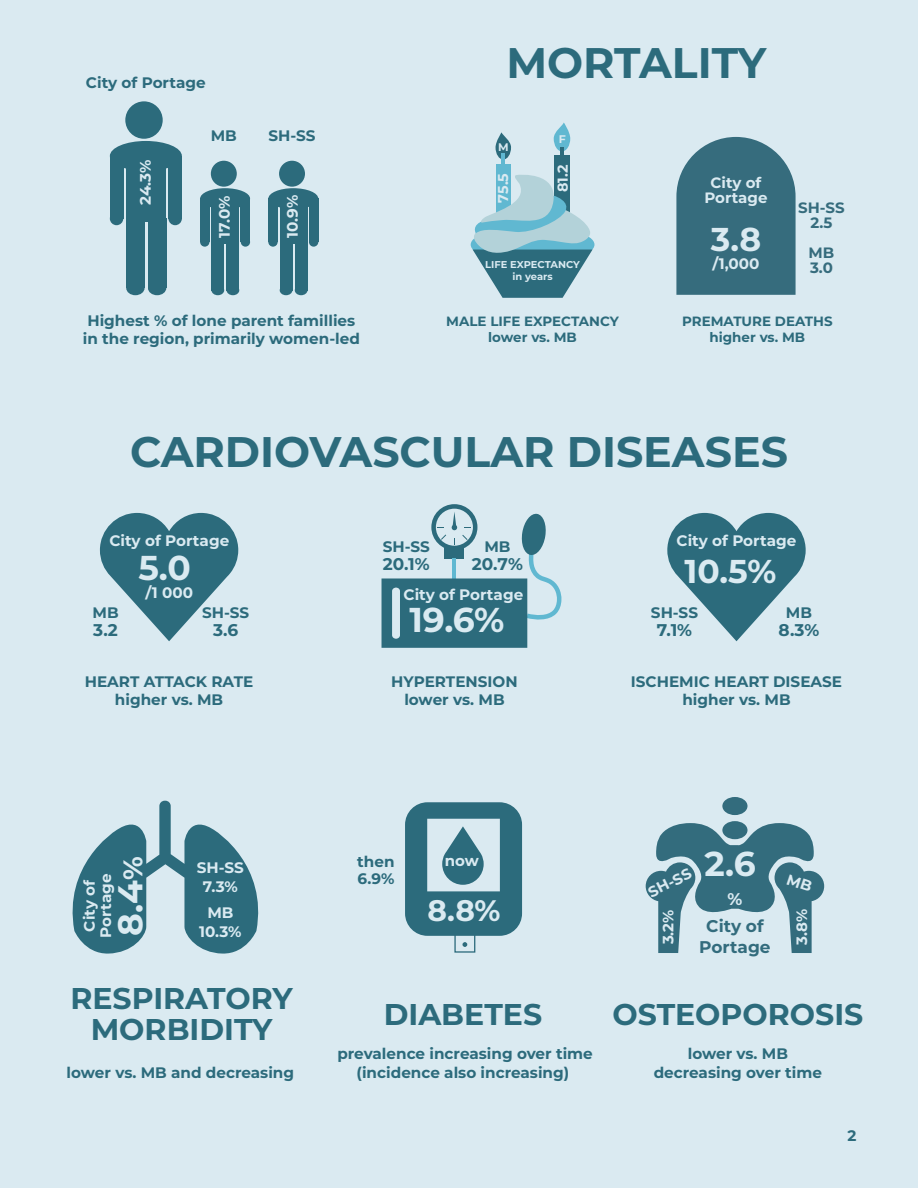
<style>
.page{position:relative;width:918px;height:1188px;background:#daeaf1}
.page>*{position:absolute;margin:0;border:0;box-sizing:border-box;transform-origin:0 0}
.t1{font:700 42.75px "Montserrat";color:#2c6b7c}
.t2{font:700 34.5px "Montserrat";color:#daeaf1}
.t3{font:700 33px "Montserrat";color:#daeaf1}
.t4{font:700 30px/31.5px "Montserrat";color:#2c6b7c;text-align:center}
.t5{font:700 29.7px "Montserrat";color:#daeaf1}
.t6{font:700 16.95px "Montserrat";color:#2c6b7c}
.t7{font:700 16.95px/20.4px "Montserrat";color:#336c7d;text-align:center}
.t8{font:700 16.95px "Montserrat";color:#daeaf1}
.t9{font:700 15.15px/18.3px "Montserrat";color:#2c6b7c;text-align:center}
.t10{font:700 15.15px/19.5px "Montserrat";color:#daeaf1;text-align:center}
.t11{font:700 15px/15px "Montserrat";color:#daeaf1;text-align:center}
.t12{font:700 15px/15px "Montserrat";color:#366c7d}
.t13{font:700 14.4px "Montserrat";color:#daeaf1}
.t14{font:700 13.5px/16.2px "Montserrat";color:#2c6b7c;text-align:center}
.t15{font:700 11.1px "Montserrat";color:#daeaf1}
.t16{font:700 9.9px/11.9px "Montserrat";color:#daeaf1;text-align:center}
.s1{font-size:27px}
</style>
<div class="page">
<div style="left:125px;top:101px;width:38px;height:38px;background:#2c6b7c;border-radius:50%"></div>
<div style="left:168px;top:156px;width:14px;height:63px;background:#2c6b7c"></div>
<div style="left:168px;top:212px;width:14px;height:13px;background:#2c6b7c;border-radius:50%"></div>
<div style="left:126px;top:150px;width:40px;height:71px;background:#2c6b7c"></div>
<div style="left:126px;top:219px;width:19px;height:69px;background:#2c6b7c"></div>
<div style="left:126px;top:281px;width:19px;height:14px;background:#2c6b7c;border-radius:50%"></div>
<div style="left:148px;top:219px;width:18px;height:69px;background:#2c6b7c"></div>
<div style="left:148px;top:281px;width:18px;height:14px;background:#2c6b7c;border-radius:50%"></div>
<div style="left:110px;top:141px;width:72px;height:30px;background:#2c6b7c;border-radius:50%"></div>
<div style="left:110px;top:156px;width:13px;height:63px;background:#2c6b7c"></div>
<div style="left:110px;top:212px;width:13px;height:13px;background:#2c6b7c;border-radius:50%"></div>
<div style="left:279px;top:161px;width:26px;height:26px;background:#2c6b7c;border-radius:50%"></div>
<div style="left:309px;top:199px;width:9px;height:43px;background:#2c6b7c"></div>
<div style="left:309px;top:237px;width:9px;height:10px;background:#2c6b7c;border-radius:50%"></div>
<div style="left:280px;top:194px;width:27px;height:50px;background:#2c6b7c"></div>
<div style="left:280px;top:242px;width:12px;height:48px;background:#2c6b7c"></div>
<div style="left:280px;top:285px;width:12px;height:10px;background:#2c6b7c;border-radius:50%"></div>
<div style="left:295px;top:242px;width:12px;height:48px;background:#2c6b7c"></div>
<div style="left:295px;top:285px;width:12px;height:10px;background:#2c6b7c;border-radius:50%"></div>
<div style="left:268px;top:188px;width:50px;height:21px;background:#2c6b7c;border-radius:50%"></div>
<div style="left:268px;top:199px;width:10px;height:43px;background:#2c6b7c"></div>
<div style="left:268px;top:237px;width:10px;height:10px;background:#2c6b7c;border-radius:50%"></div>
<div style="left:211px;top:161px;width:26px;height:26px;background:#2c6b7c;border-radius:50%"></div>
<div style="left:241px;top:199px;width:9px;height:43px;background:#2c6b7c"></div>
<div style="left:241px;top:237px;width:9px;height:10px;background:#2c6b7c;border-radius:50%"></div>
<div style="left:211px;top:194px;width:28px;height:50px;background:#2c6b7c"></div>
<div style="left:211px;top:242px;width:13px;height:48px;background:#2c6b7c"></div>
<div style="left:211px;top:285px;width:13px;height:10px;background:#2c6b7c;border-radius:50%"></div>
<div style="left:227px;top:242px;width:12px;height:48px;background:#2c6b7c"></div>
<div style="left:227px;top:285px;width:12px;height:10px;background:#2c6b7c;border-radius:50%"></div>
<div style="left:200px;top:188px;width:50px;height:21px;background:#2c6b7c;border-radius:50%"></div>
<div style="left:200px;top:199px;width:9px;height:43px;background:#2c6b7c"></div>
<div style="left:200px;top:237px;width:9px;height:10px;background:#2c6b7c;border-radius:50%"></div>
<svg style="left:554px;top:122px;width:16px;height:29px"></svg>
<div style="left:554px;top:155px;width:16px;height:83px;background:#2c6b7c"></div>
<hr style="left:560px;top:147px;width:3px;height:16px;background:#2c6b7c">
<svg style="left:496px;top:132px;width:15px;height:27px"></svg>
<div style="left:496px;top:164px;width:14px;height:78px;background:#60b8d1"></div>
<hr style="left:502px;top:154px;width:3px;height:15px;background:#60b8d1">
<svg style="left:470px;top:172px;width:123px;height:126px"></svg>
<svg style="left:676px;top:137px;width:120px;height:158px;background:#457787"></svg>
<svg style="left:667px;top:513px;width:139px;height:128px"></svg>
<svg style="left:100px;top:513px;width:138px;height:128px"></svg>
<div style="left:431px;top:504px;width:46px;height:46px;border:4px solid #2c6b7c;border-radius:50%"></div>
<svg style="left:382px;top:512px;width:180px;height:136px"></svg>
<svg style="left:72px;top:801px;width:187px;height:153px"></svg>
<div style="left:454px;top:933px;width:21px;height:20px;background:#daeaf1;border:1px solid #2c6b7c"></div>
<svg style="left:462px;top:942px;width:5px;height:5px"></svg>
<svg style="left:405px;top:802px;width:117px;height:134px"></svg>
<div style="left:722px;top:797px;width:26px;height:18px;background:#336c7d;border-radius:50%"></div>
<svg style="left:722px;top:821px;width:26px;height:18px"></svg>
<svg style="left:646px;top:823px;width:178px;height:130px"></svg>
<p class="t9" style="left:86px;top:72px;width:121px">City of Portage</p>
<p class="t10" style="left:135px;top:205px;width:47px;rotate:-90deg">24.3%</p>
<p class="t9" style="left:211px;top:125px;width:28px">MB</p>
<p class="t10" style="left:214px;top:238px;width:44px;rotate:-90deg">17.0%</p>
<p class="t9" style="left:269px;top:125px;width:49px">SH-SS</p>
<p class="t10" style="left:282px;top:238px;width:45px;rotate:-90deg">10.9%</p>
<p class="t9" style="left:83px;top:310px;width:279px">Highest % of lone parent famillies in the region, primarily women-led</p>
<h1 class="t1" style="left:506px;top:32px;width:262px">MORTALITY</h1>
<p class="t15" style="left:498px;top:139px;width:12px">M</p>
<p class="t13" style="left:493px;top:203px;width:31px;rotate:-90deg">75.5</p>
<p class="t15" style="left:559px;top:131px;width:9px">F</p>
<p class="t13" style="left:552px;top:192px;width:29px;rotate:-90deg">81.2</p>
<p class="t16" style="left:485px;top:258px;width:96px">LIFE EXPECTANCY in years</p>
<p class="t14" style="left:446px;top:313px;width:174px">MALE LIFE EXPECTANCY lower vs. MB</p>
<p class="t11" style="left:704px;top:174px;width:65px">City of<br>Portage</p>
<h3 class="t3" style="left:711px;top:216px;width:52px">3.8</h3>
<p class="t10" style="left:712px;top:254px;width:49px">/1,000</p>
<p class="t12" style="left:798px;top:200px;width:48px;text-align:center">SH-SS<br>2.5</p>
<p class="t12" style="left:809px;top:245px;width:27px">MB<br>3.0</p>
<p class="t14" style="left:682px;top:313px;width:152px">PREMATURE DEATHS higher vs. MB</p>
<h1 class="t1" style="left:130px;top:421px;width:659px">CARDIOVASCULAR DISEASES</h1>
<p class="t10" style="left:109px;top:530px;width:121px">City of Portage</p>
<p class="t9" style="left:383px;top:537px;width:49px">SH-SS</p>
<p class="t9" style="left:484px;top:537px;width:28px">MB</p>
<p class="t10" style="left:677px;top:530px;width:121px">City of Portage</p>
<h2 class="t2" style="left:138px;top:543px;width:54px">5.0</h2>
<p class="t10" style="left:146px;top:582px;width:49px">/1 000</p>
<p class="t6" style="left:383px;top:552px;width:48px">20.1%</p>
<p class="t6" style="left:472px;top:552px;width:52px">20.7%</p>
<p class="t10" style="left:404px;top:584px;width:121px">City of Portage</p>
<h3 class="t3" style="left:685px;top:547px;width:93px">10.5%</h3>
<p class="t9" style="left:93px;top:603px;width:28px">MB</p>
<p class="t6" style="left:93px;top:618px;width:26px">3.2</p>
<p class="t9" style="left:202px;top:603px;width:49px">SH-SS</p>
<p class="t6" style="left:213px;top:618px;width:27px">3.6</p>
<h2 class="t2" style="left:409px;top:595px;width:97px">19.6%</h2>
<p class="t9" style="left:651px;top:603px;width:49px">SH-SS</p>
<p class="t6" style="left:657px;top:618px;width:37px">7.1%</p>
<p class="t9" style="left:786px;top:603px;width:28px">MB</p>
<p class="t6" style="left:779px;top:618px;width:42px">8.3%</p>
<p class="t9" style="left:85px;top:672px;width:170px">HEART ATTACK RATE higher vs. MB</p>
<p class="t9" style="left:391px;top:672px;width:128px">HYPERTENSION lower vs. MB</p>
<p class="t9" style="left:631px;top:672px;width:213px">ISCHEMIC HEART DISEASE higher vs. MB</p>
<h2 class="t2" style="left:105px;top:936px;width:81px;rotate:-90deg">8.4<span class="s1">%</span></h2>
<p class="t10" style="left:80px;top:938px;width:66px;line-height:16.5px;rotate:-90deg">City of<br>Portage</p>
<p class="t10" style="left:197px;top:857px;width:49px">SH-SS<br>7.3%</p>
<p class="t10" style="left:199px;top:902px;width:44px">MB<br>10.3%</p>
<h3 class="t4" style="left:70px;top:981px;width:224px">RESPIRATORY<br>MORBIDITY</h3>
<p class="t9" style="left:67px;top:1062px;width:229px">lower vs. MB and decreasing</p>
<p class="t9" style="left:357px;top:852px;width:39px">then</p>
<p class="t9" style="left:358px;top:869px;width:38px">6.9%</p>
<p class="t11" style="left:445px;top:853px;width:36px">now</p>
<h3 class="t5" style="left:427px;top:889px;width:75px">8.8%</h3>
<h3 class="t4" style="left:384px;top:997px;width:160px">DIABETES</h3>
<p class="t9" style="left:337px;top:1044px;width:257px">prevalence increasing over time (incidence also increasing)</p>
<h2 class="t2" style="left:705px;top:839px;width:53px">2.6</h2>
<p class="t8" style="left:728px;top:887px;width:16px">%</p>
<p class="t7" style="left:699px;top:915px;width:73px">City of<br>Portage</p>
<p class="t11" style="left:645px;top:885px;width:48px;rotate:-26deg">SH-SS</p>
<p class="t11" style="left:660px;top:944px;width:37px;rotate:-90deg">3.2%</p>
<p class="t11" style="left:794px;top:945px;width:37px;rotate:-90deg">3.8%</p>
<h3 class="t4" style="left:613px;top:997px;width:252px">OSTEOPOROSIS</h3>
<p class="t9" style="left:654px;top:1044px;width:170px">lower vs. MB decreasing over time</p>
<p class="t9" style="left:847px;top:1125px;width:10px">2</p>
</div>
